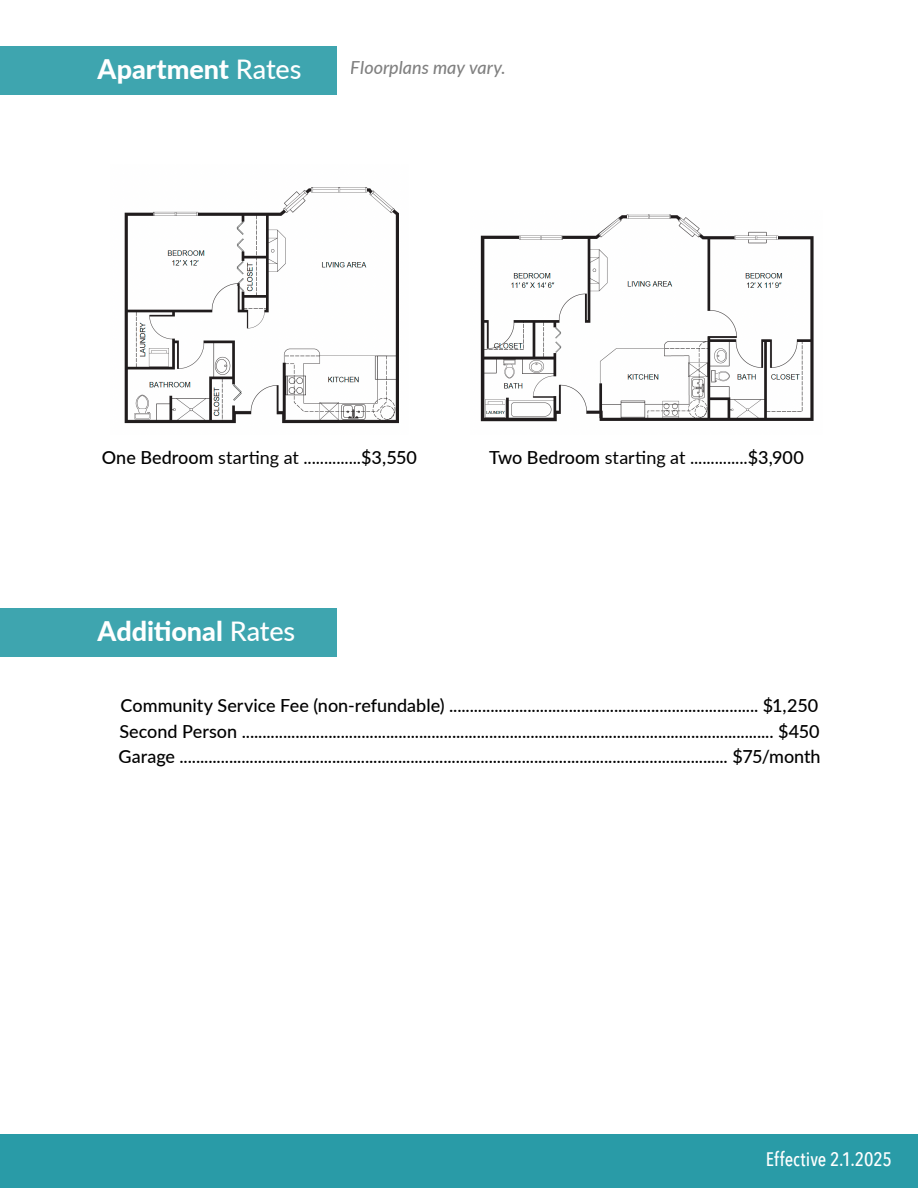
<style>
.page{position:relative;width:918px;height:1188px;background:#fff}
.page>*{position:absolute;margin:0;border:0;box-sizing:border-box;transform-origin:0 0}
.Heading{font:800 27px "Lato";color:#fff}
.Product_Line_Contact_Footer{font:500 19.5px "Avenir Next Condensed";color:#fff}
.t1{font:500 18px "Lato";color:#000}
.t2{font:18px "Lato";letter-spacing:.005em;color:#000}
.t3{font:italic 500 18px "Lato";color:#000}
.s1{font-weight:500}
</style>
<div class="page">
<div style="left:0;top:1134px;width:918px;height:54px;background:#299ba7"></div>
<img style="left:124px;top:187px;width:275px;height:237px">
<img style="left:480px;top:214px;width:334px;height:208px">
<div style="left:0;top:46px;width:336px;height:49px;background:#3ea5af"></div>
<div style="left:0;top:608px;width:336px;height:49px;background:#3ea5af"></div>
<p class="Heading" style="left:98px;top:49px;width:205px">Apartment <span class="s1">Rates</span></p>
<p class="t3" style="left:351px;top:55px;width:156px">Floorplans may vary.</p>
<p class="t2" style="left:102px;top:444px;width:317px"><span class="s1">One Bedroom</span> starting at ..............<span class="s1">$3,550</span></p>
<p class="t2" style="left:489px;top:444px;width:316px"><span class="s1">Two Bedroom</span> starting at ..............<span class="s1">$3,900</span></p>
<p class="Heading" style="left:98px;top:611px;width:199px">Additional <span class="s1">Rates</span></p>
<p class="t1" style="left:121px;top:693px;width:699px">Community Service Fee (non-refundable) ........................................................................... $1,250</p>
<p class="t1" style="left:120px;top:718px;width:702px">Second Person ................................................................................................................................. $450</p>
<p class="t1" style="left:119px;top:744px;width:704px">Garage ..................................................................................................................................... $75/month</p>
<p class="Product_Line_Contact_Footer" style="left:766px;top:1147px;width:127px">Effective 2.1.2025</p>
</div>
